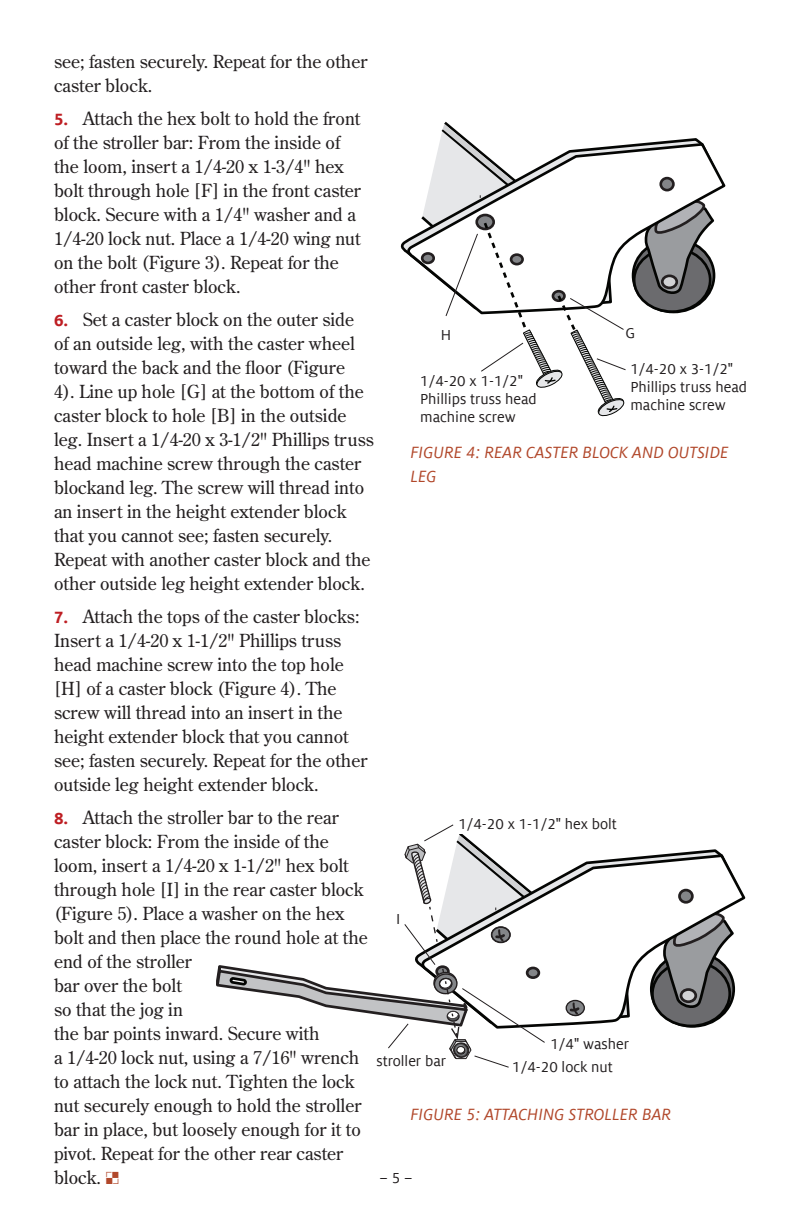
<style>
.page{position:relative;width:792px;height:1224px;background:#fff}
.page>*{position:absolute;margin:0;border:0;box-sizing:border-box;transform-origin:0 0}
.t1{font:18px/24px "Century Old Style Std";color:#231f20}
.figure_label{font:italic 18px/24px "Milo Offc";color:#b1472a}
.call-out{font:16px/18px "Milo Offc";color:#231f20}
.s1{font-family:"Milo Offc";font-weight:700;color:#be1e23}
.s2{color:#b1472a}
</style>
<div class="page">
<svg style="left:631px;top:853px;width:115px;height:175px"></svg>
<div style="left:679px;top:890px;width:13px;height:12px;background:#838588;border-radius:50%"></div>
<div style="left:678px;top:889px;width:16px;height:15px;border:3px solid #231f20;border-radius:50%"></div>
<svg style="left:216px;top:824px;width:415px;height:244px"></svg>
<svg style="left:404px;top:142px;width:322px;height:171px"></svg>
<div style="left:661px;top:178px;width:12px;height:12px;background:#838588;border-radius:50%"></div>
<div style="left:659px;top:177px;width:16px;height:14px;border:3px solid #231f20;border-radius:50%"></div>
<svg style="left:418px;top:121px;width:209px;height:296px"></svg>
<p class="t1" style="left:54px;top:49px;width:315px">see; fasten securely. Repeat for the other caster block.</p>
<p class="t1" style="left:54px;top:106px;width:309px"><span class="s1">5.</span> Attach the hex bolt to hold the front of the stroller bar: From the inside of the loom, insert a 1/4-20 x 1-3/4" hex bolt through hole [F] in the front caster block. Secure with a 1/4" washer and a 1/4-20 lock nut. Place a 1/4-20 wing nut on the bolt (Figure 3). Repeat for the other front caster block.</p>
<p class="t1" style="left:54px;top:307px;width:321px"><span class="s1">6.</span> Set a caster block on the outer side<br>of an outside leg, with the caster wheel toward the back and the floor (Figure<br>4). Line up hole [G] at the bottom of the caster block to hole [B] in the outside leg. Insert a 1/4-20 x 3-1/2" Phillips truss head machine screw through the caster blockand leg. The screw will thread into an insert in the height extender block that you cannot see; fasten securely.<br>Repeat with another caster block and the other outside leg height extender block.</p>
<p class="t1" style="left:54px;top:604px;width:315px"><span class="s1">7.</span> Attach the tops of the caster blocks:<br>Insert a 1/4-20 x 1-1/2" Phillips truss head machine screw into the top hole [H] of a caster block (Figure 4). The screw will thread into an insert in the height extender block that you cannot see; fasten securely. Repeat for the other outside leg height extender block.</p>
<p class="t1" style="left:54px;top:805px;width:315px"><span class="s1">8.</span> Attach the stroller bar to the rear caster block: From the inside of the loom, insert a 1/4-20 x 1-1/2" hex bolt through hole [I] in the rear caster block (Figure 5). Place a washer on the hex bolt and then place the round hole at the end of the stroller<br>bar over the bolt<br>so that the jog in<br>the bar points inward. Secure with<br>a 1/4-20 lock nut, using a 7/16" wrench to attach the lock nut. Tighten the lock nut securely enough to hold the stroller bar in place, but loosely enough for it to pivot. Repeat for the other rear caster block. <span class="s2">•</span></p>
<p class="call-out" style="left:441px;top:326px;width:12px">H</p>
<p class="call-out" style="left:626px;top:324px;width:11px">G</p>
<p class="call-out" style="left:630px;top:360px;width:118px">1/4-20 x 3-1/2"<br>Phillips truss head machine screw</p>
<p class="call-out" style="left:420px;top:372px;width:118px">1/4-20 x 1-1/2"<br>Phillips truss head machine screw</p>
<p class="figure_label" style="left:410px;top:440px;width:320px">FIGURE 4: REAR CASTER BLOCK AND OUTSIDE<br>LEG</p>
<p class="call-out" style="left:458px;top:815px;width:160px">1/4-20 x 1-1/2" hex bolt</p>
<p class="call-out" style="left:396px;top:910px;width:6px">I</p>
<p class="call-out" style="left:550px;top:1035px;width:80px">1/4" washer</p>
<p class="call-out" style="left:376px;top:1052px;width:71px">stroller bar</p>
<p class="call-out" style="left:512px;top:1058px;width:102px">1/4-20 lock nut</p>
<p class="figure_label" style="left:410px;top:1102px;width:262px">FIGURE 5: ATTACHING STROLLER BAR</p>
<p class="call-out" style="left:380px;top:1169px;width:34px">– 5 –</p>
</div>
